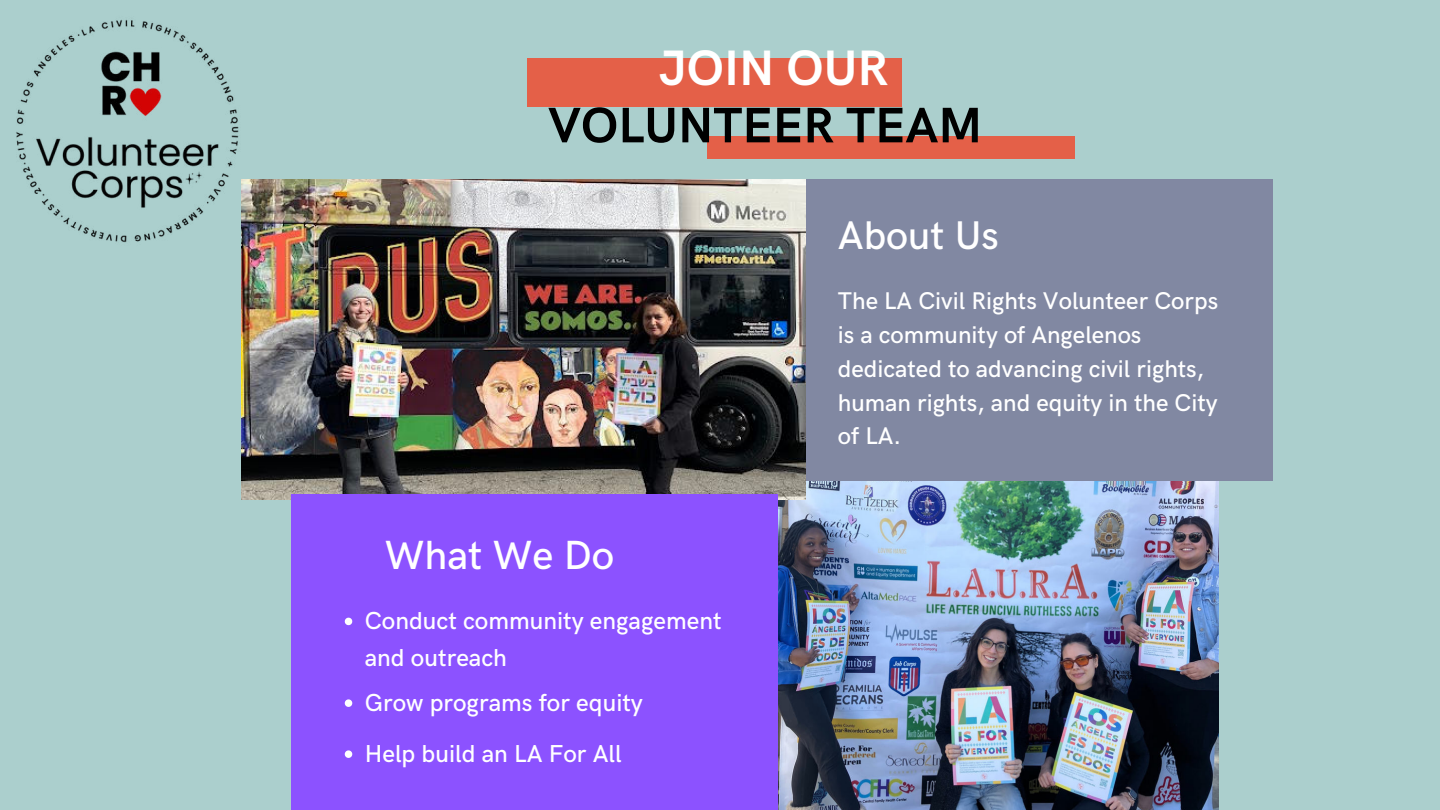
<style>
.page{position:relative;width:1440px;height:810px;background:#abcfcd}
.page>*{position:absolute;margin:0;border:0;box-sizing:border-box;transform-origin:0 0}
.t1{font:700 50.1px "HK Grotesk";color:#000}
.t2{font:700 49.9px "HK Grotesk";color:#fff}
.t3{font:500 40.9px "HK Grotesk";color:#fff}
.t4{font:500 40.1px "HK Grotesk";color:#fff}
.t5{font:500 24.6px/37.5px "HK Grotesk";color:#fff}
.t6{font:500 24.2px/33.8px "HK Grotesk";color:#fff}
</style>
<div class="page">
<img style="left:777px;top:480px;width:442px;height:330px">
<div style="left:528px;top:58px;width:374px;height:48px;background:#e46048"></div>
<div style="left:707px;top:137px;width:368px;height:21px;background:#e46048"></div>
<div style="left:777px;top:180px;width:496px;height:300px;background:#8188a2"></div>
<img style="left:242px;top:180px;width:564px;height:319px">
<div style="left:291px;top:494px;width:486px;height:316px;background:#8c52ff"></div>
<img style="left:16px;top:19px;width:246px;height:243px">
<svg style="left:345px;top:618px;width:7px;height:7px"></svg>
<svg style="left:345px;top:699px;width:7px;height:8px"></svg>
<svg style="left:345px;top:750px;width:7px;height:8px"></svg>
<h2 class="t2" style="left:659px;top:30px;width:231px">JOIN OUR</h2>
<h1 class="t1" style="left:548px;top:88px;width:436px">VOLUNTEER TEAM</h1>
<h3 class="t4" style="left:838px;top:205px;width:163px">About Us</h3>
<h3 class="t3" style="left:385px;top:525px;width:231px">What We Do</h3>
<p class="t5" style="left:365px;top:600px;width:358px">Conduct community engagement and outreach</p>
<p class="t5" style="left:365px;top:675px;width:280px;line-height:51px">Grow programs for equity<br>Help build an LA For All</p>
<p class="t6" style="left:838px;top:282px;width:382px">The LA Civil Rights Volunteer Corps is a community of Angelenos dedicated to advancing civil rights, human rights, and equity in the City of LA.</p>
</div>
